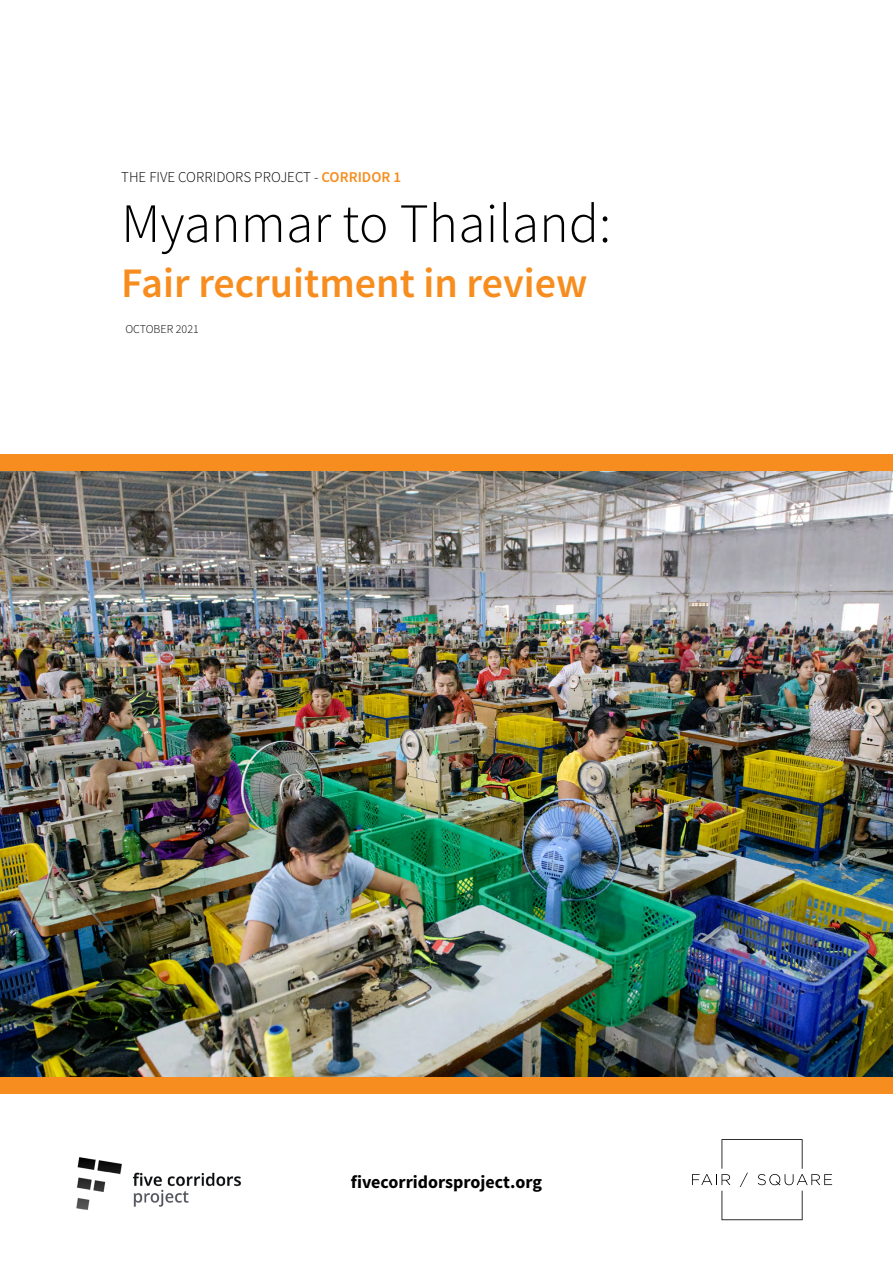
<style>
.page{position:relative;width:893px;height:1263px;background:#fff}
.page>*{position:absolute;margin:0;border:0;box-sizing:border-box;transform-origin:0 0}
.t1{font:300 55.5px "Source Sans Pro";color:#000}
.t2{font:600 42px "Source Sans Pro";color:#f78d1e}
.t3{font:700 18px "Source Sans Pro";color:#000}
.t4{font:300 15px "Source Sans Pro";color:#000}
.t5{font:300 12px "Source Sans Pro";color:#000}
.s1{font-weight:600;color:#f78d1e}
</style>
<div class="page">
<img style="left:0;top:471px;width:893px;height:606px">
<div style="left:0;top:454px;width:893px;height:17px;background:#f78d1e"></div>
<div style="left:0;top:1077px;width:893px;height:17px;background:#f78d1e"></div>
<img style="left:76px;top:1157px;width:166px;height:53px">
<svg style="left:692px;top:1139px;width:140px;height:81px"></svg>
<p class="t4" style="left:121px;top:168px;width:282px">THE FIVE CORRIDORS PROJECT - <span class="s1">CORRIDOR 1</span></p>
<h1 class="t1" style="left:121px;top:190px;width:491px">Myanmar to Thailand:</h1>
<h2 class="t2" style="left:121px;top:257px;width:468px">Fair recruitment in review</h2>
<p class="t5" style="left:125px;top:322px;width:75px">OCTOBER 2021</p>
<p class="t3" style="left:351px;top:1170px;width:193px">fivecorridorsproject.org</p>
</div>
